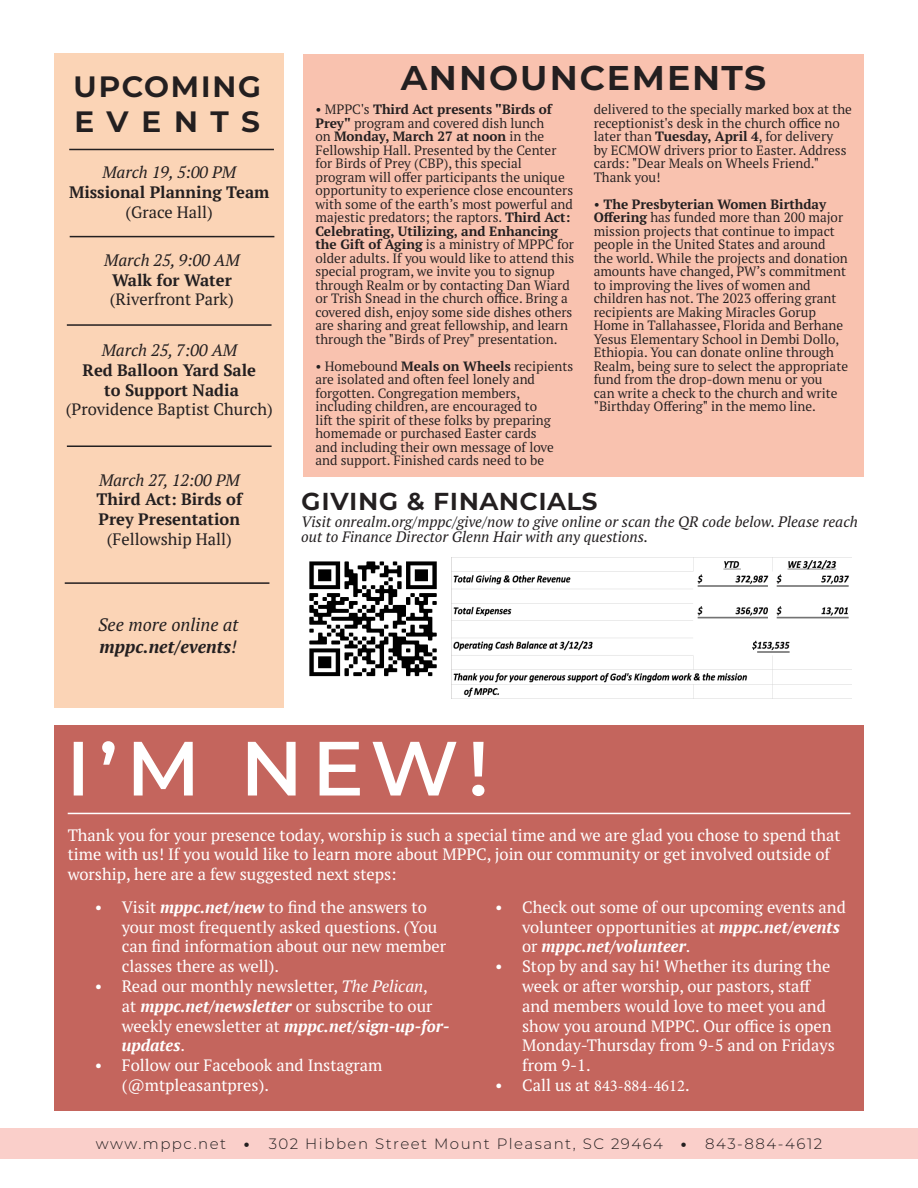
<style>
.page{position:relative;width:918px;height:1188px;background:#fff}
.page>*{position:absolute;margin:0;border:0;box-sizing:border-box;transform-origin:0 0}
.t1{font:600 42px "Montserrat";letter-spacing:.02em;color:#231f20}
.t2{font:600 36px "Montserrat";letter-spacing:.02em;color:#231f20}
.t3{font:600 30px "Montserrat";color:#231f20}
.t4{font:italic 18px/21.6px "PT Serif Pro";color:#231f20}
.t5{font:16.5px/19.8px "PT Serif Pro";color:#fff}
.t6{font:700 16.5px "PT Serif";color:#231f20}
.t7{font:16.5px "PT Serif";color:#231f20}
.t8{font:italic 16.5px "PT Serif";color:#231f20}
.t9{font:16.5px "Minion Pro";color:#fff}
.t10{font:italic 16.5px "PT Serif Pro";color:#231f20}
.t11{font:16.5px "PT Serif Pro";color:#231f20}
.t12{font:italic 15px/15px "PT Serif Pro";color:#231f20}
.t13{font:300 15px "Montserrat";letter-spacing:.1em;color:#231f20}
.t14{font:13.5px/13.5px "PT Serif Pro";color:#231f20}
.s1{font-weight:700}
.s2{font-family:"PT Serif";font-weight:700;font-style:italic}
.s3{font-style:italic}
.s4{font-family:"PT Serif Pro"}
.s5{font-weight:800}
</style>
<div class="page">
<div style="left:0;top:1128px;width:918px;height:30px;background:#facfca"></div>
<div style="left:54px;top:725px;width:810px;height:385px;background:#c4655d"></div>
<svg style="left:74px;top:741px;width:410px;height:55px"></svg>
<hr style="left:68px;top:813px;width:783px;height:1px;background:#fff">
<div style="left:303px;top:54px;width:561px;height:422px;background:#f9c2af"></div>
<img style="left:309px;top:561px;width:128px;height:116px">
<img style="left:451px;top:557px;width:400px;height:141px">
<div style="left:54px;top:53px;width:230px;height:655px;background:#fbd4b6"></div>
<hr style="left:69px;top:149px;width:205px;height:1px;background:#231f20">
<hr style="left:65px;top:582px;width:204px;height:2px;background:#231f20">
<hr style="left:70px;top:236px;width:204px;height:1px;background:#231f20">
<hr style="left:67px;top:324px;width:205px;height:2px;background:#231f20">
<hr style="left:67px;top:446px;width:205px;height:1px;background:#231f20">
<p class="t2" style="left:73px;top:59px;width:190px">upcoming</p>
<p class="t2" style="left:74px;top:94px;width:188px">events</p>
<p class="t10" style="left:102px;top:161px;width:135px">March 19, 5:00 PM</p>
<p class="t6" style="left:69px;top:181px;width:202px">Missional Planning Team</p>
<p class="t11" style="left:126px;top:201px;width:89px">(Grace Hall)</p>
<p class="t8" style="left:104px;top:249px;width:137px">March 25, 9:00 AM</p>
<p class="t6" style="left:112px;top:269px;width:121px">Walk for Water</p>
<p class="t7" style="left:110px;top:289px;width:125px">(Riverfront Park)</p>
<p class="t8" style="left:102px;top:340px;width:137px">March 25, 7:00 AM</p>
<p class="t6" style="left:83px;top:359px;width:175px">Red Balloon Yard Sale</p>
<p class="t6" style="left:104px;top:379px;width:136px">to Support Nadia</p>
<p class="t7" style="left:66px;top:399px;width:208px">(Providence Baptist Church)</p>
<p class="t8" style="left:99px;top:469px;width:142px">March 27, 12:00 PM</p>
<p class="t6" style="left:97px;top:489px;width:147px">Third Act: Birds of</p>
<p class="t6" style="left:99px;top:509px;width:143px">Prey Presentation</p>
<p class="t7" style="left:107px;top:528px;width:127px">(Fellowship Hall)</p>
<p class="t4" style="left:98px;top:614px;width:142px">See more online at <span class="s1">mppc.net/events</span>!</p>
<p class="t1" style="left:401px;top:45px;width:367px">announcements</p>
<p class="t14" style="left:315px;top:102px;width:260px">• MPPC's <span class="s1">Third Act presents "Birds of Prey"</span> program and covered dish lunch<br>on <span class="s1">Monday, March 27 at noon</span> in the Fellowship Hall. Presented by the Center for Birds of Prey (CBP), this special program will offer participants the unique opportunity to experience close encounters with some of the earth’s most powerful and majestic predators; the raptors. <span class="s1">Third Act:<br>Celebrating, Utilizing, and Enhancing the Gift of Aging</span> is a ministry of MPPC for older adults. If you would like to attend this special program, we invite you to signup through Realm or by contacting Dan Wiard or Trish Snead in the church office. Bring a covered dish, enjoy some side dishes others are sharing and great fellowship, and learn through the "Birds of Prey" presentation.</p>
<p class="t14" style="left:315px;top:359px;width:259px">• Homebound <span class="s1">Meals on Wheels</span> recipients are isolated and often feel lonely and forgotten. Congregation members, including children, are encouraged to<br>lift the spirit of these folks by preparing homemade or purchased Easter cards<br>and including their own message of love and support. Finished cards need to be</p>
<p class="t14" style="left:594px;top:102px;width:260px">delivered to the specially marked box at the receptionist's desk in the church office no later than <span class="s1">Tuesday, April 4</span>, for delivery<br>by ECMOW drivers prior to Easter. Address cards: "Dear Meals on Wheels Friend." Thank you!</p>
<p class="t14" style="left:594px;top:197px;width:256px">• <span class="s1">The Presbyterian Women Birthday Offering</span> has funded more than 200 major mission projects that continue to impact people in the United States and around the world. While the projects and donation amounts have changed, PW’s commitment to improving the lives of women and children has not. The 2023 offering grant recipients are Making Miracles Gorup Home in Tallahassee, Florida and Berhane Yesus Elementary School in Dembi Dollo, Ethiopia. You can donate online through Realm, being sure to select the appropriate fund from the drop-down menu or you<br>can write a check to the church and write "Birthday Offering" in the memo line.</p>
<p class="t3" style="left:301px;top:478px;width:298px">giving &amp; financials</p>
<p class="t12" style="left:301px;top:514px;width:558px">Visit onrealm.org/mppc/give/now to give online or scan the QR code below. Please reach out to Finance Director Glenn Hair with any questions.</p>
<p class="t5" style="left:68px;top:824px;width:774px">Thank you for your presence today, worship is such a special time and we are glad you chose to spend that time with us! If you would like to learn more about MPPC, join our community or get involved outside of worship, here are a few suggested next steps:</p>
<p class="t5" style="left:122px;top:897px;width:326px;text-indent:-27px">• Visit <span class="s2">mppc.net/new</span> to find the answers to your most frequently asked questions. (You can find information about our new member classes there as well).</p>
<p class="t5" style="left:122px;top:976px;width:330px;text-indent:-27px">• Read our monthly newsletter, <span class="s3">The Pelican</span>,<br>at <span class="s2">mppc.net/newsletter</span> or subscribe to our weekly enewsletter at <span class="s2">mppc.net/sign-up-for&shy;updates</span>.</p>
<p class="t5" style="left:122px;top:1055px;width:262px;text-indent:-27px">• Follow our Facebook and Instagram (@mtpleasantpres).</p>
<p class="t5" style="left:522px;top:897px;width:325px;text-indent:-27px">• Check out some of our upcoming events and volunteer opportunities at <span class="s2">mppc.net/events </span>or <span class="s2">mppc.net/volunteer</span>.</p>
<p class="t5" style="left:522px;top:956px;width:314px;text-indent:-27px">• Stop by and say hi! Whether its during the week or after worship, our pastors, staff and members would love to meet you and show you around MPPC. Our office is open Monday-Thursday from 9-5 and on Fridays from 9-1.</p>
<p class="t9" style="left:495px;top:1075px;width:196px"><span class="s4">• Call us at</span> 843-884-4612<span class="s4">.</span></p>
<p class="t13" style="left:96px;top:1133px;width:155px">www.mppc.net <span class="s5">•</span></p>
<p class="t13" style="left:269px;top:1133px;width:555px">302 Hibben Street Mount Pleasant, SC 29464 <span class="s5">•</span> 843-884-4612</p>
</div>
